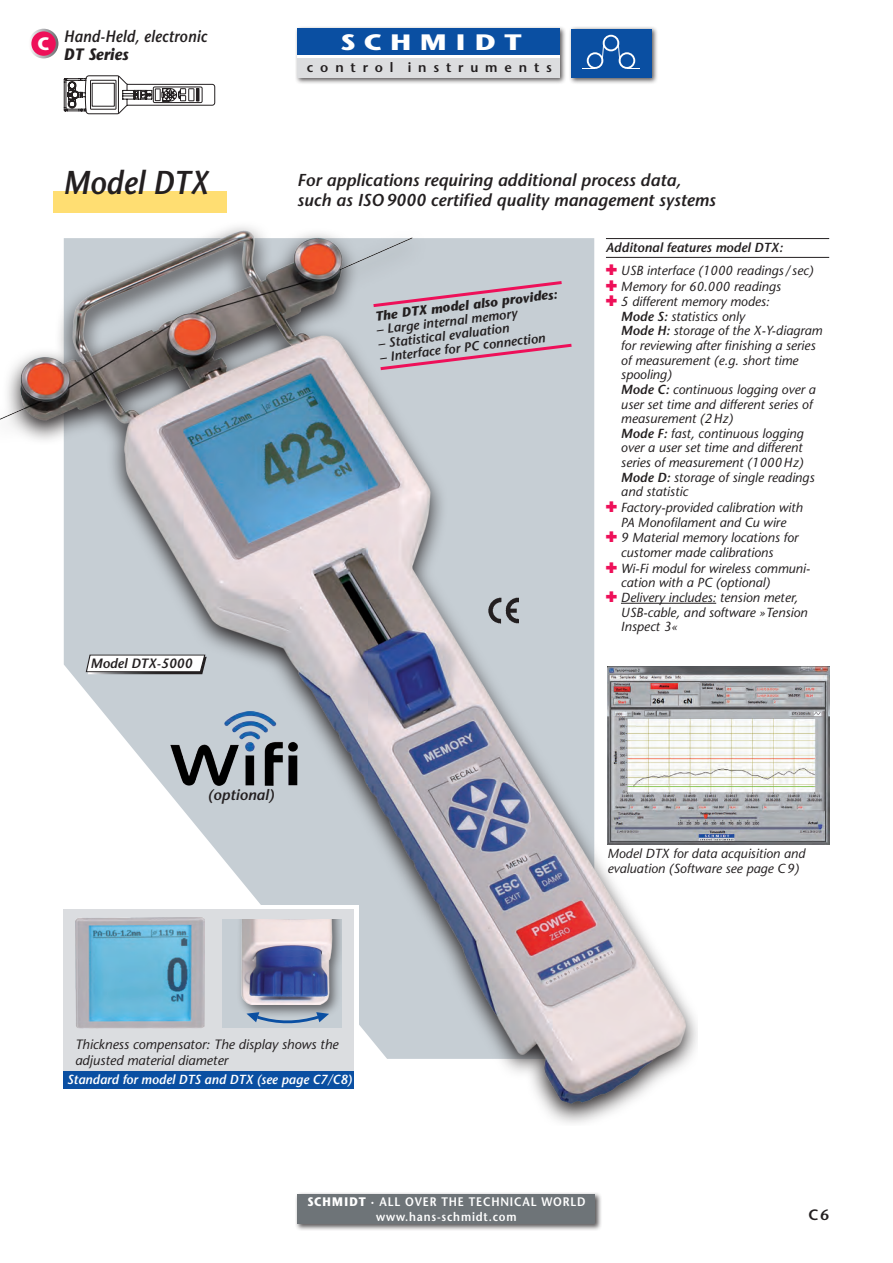
<style>
.page{position:relative;width:893px;height:1263px;background:#fff}
.page>*{position:absolute;margin:0;border:0;box-sizing:border-box;transform-origin:0 0}
.t1{font:italic 600 33px "Stone Sans";color:#231f20;scale:.9 1}
.t2{font:700 22.35px "Stone Sans";color:#fff;scale:1.22 1}
.t3{font:700 18px "Stone Sans";color:#fff}
.t4{font:italic 600 17.25px "Stone Sans";color:#231f20}
.t5{font:italic 600 16.5px "Stone Sans";letter-spacing:.01em;color:#231f20;scale:.9 1}
.t6{font:italic 700 16.5px "Stone Sans";letter-spacing:.01em;color:#231f20;scale:.9 1}
.t7{font:italic 600 15px "Stone Sans";color:#231f20}
.t8{font:600 15px "Stone Sans";color:#231f20}
.Fließtext{font:italic 13.5px "Stone Sans";color:#231f20}
.t9{font:600 13.5px "Stone Sans";color:#231f20}
.t10{font:italic 600 13.5px "Stone Sans";color:#231f20}
.t11{font:italic 13.2px/14.7px "Stone Sans";color:#231f20}
.t12{font:italic 600 13.2px "Stone Sans";color:#231f20}
.t13{font:italic 600 13.2px "Stone Sans";color:#fff;scale:.96 1}
.t14{font:italic 700 13.2px "Stone Sans";color:#231f20}
.t15{font:600 12.3px "Stone Sans";letter-spacing:.075em;color:#fff;scale:.9 1}
.s1{font-weight:600}
.s2{font-weight:700}
</style>
<div class="page">
<img style="left:0;top:231px;width:686px;height:872px">
<svg style="left:29px;top:29px;width:29px;height:29px"></svg>
<div style="left:31px;top:31px;width:25px;height:25px;background:#ee1059;border-radius:50%"></div>
<div style="left:295px;top:1192px;width:307px;height:39px;background:#231f20;opacity:.75"></div>
<div style="left:298px;top:1194px;width:297px;height:30px;background:#6e7478"></div>
<div style="left:295px;top:26px;width:363px;height:58px;background:#231f20;opacity:.75"></div>
<svg style="left:571px;top:29px;width:80px;height:49px"></svg>
<div style="left:298px;top:29px;width:262px;height:49px;background:#fff"></div>
<div style="left:298px;top:29px;width:262px;height:26px;background:#0a4fa2"></div>
<div style="left:298px;top:58px;width:262px;height:20px;background:#dcdddf"></div>
<svg style="left:64px;top:75px;width:151px;height:40px"></svg>
<img style="left:170px;top:711px;width:128px;height:75px">
<img style="left:607px;top:666px;width:222px;height:178px">
<img style="left:489px;top:598px;width:29px;height:25px">
<div style="left:53px;top:191px;width:173px;height:22px;background:#ffde72"></div>
<hr style="left:606px;top:238px;width:223px;height:1px;background:#231f20">
<hr style="left:606px;top:257px;width:223px;height:1px;background:#231f20">
<hr style="left:621px;top:603px;width:95px;height:1px;background:#231f20">
<svg style="left:86px;top:655px;width:121px;height:19px"></svg>
<svg style="left:370px;top:279px;width:195px;height:30px"></svg>
<svg style="left:377px;top:342px;width:198px;height:30px"></svg>
<div style="left:64px;top:1071px;width:290px;height:18px;background:#0a4fa2"></div>
<svg style="left:606px;top:264px;width:11px;height:26px"></svg>
<svg style="left:606px;top:296px;width:11px;height:10px"></svg>
<svg style="left:606px;top:501px;width:11px;height:11px"></svg>
<svg style="left:606px;top:532px;width:11px;height:10px"></svg>
<svg style="left:606px;top:562px;width:11px;height:11px"></svg>
<svg style="left:606px;top:591px;width:11px;height:11px"></svg>
<p class="t3" style="left:37px;top:33px;width:14px">C</p>
<p class="t5" style="left:64px;top:26px;width:161px">Hand-Held, electronic</p>
<p class="t6" style="left:64px;top:44px;width:73px">DT Series</p>
<p class="t2" style="left:340px;top:29px;width:150px">S C HM ID T</p>
<p class="t9" style="left:307px;top:59px;width:246px">c o n t r o l i n s t r u m e n t s</p>
<p class="t1" style="left:63px;top:163px;width:163px">Model DTX</p>
<p class="t4" style="left:297px;top:170px;width:385px">For applications requiring additional process data,</p>
<p class="t4" style="left:297px;top:189px;width:420px">such as ISO9000 certified quality management systems</p>
<p class="t12" style="left:606px;top:239px;width:178px">Additonal features model DTX:</p>
<p class="t11" style="left:621px;top:263px;width:194px">USB interface (1000 readings/sec)</p>
<p class="t11" style="left:621px;top:279px;width:161px">Memory for 60.000 readings</p>
<p class="t11" style="left:621px;top:294px;width:150px">5 different memory modes:</p>
<p class="t11" style="left:621px;top:309px;width:125px"><span class="s1">Mode S:</span> statistics only</p>
<p class="t11" style="left:621px;top:324px;width:203px"><span class="s1">Mode H:</span> storage of the X-Y-diagram</p>
<p class="t11" style="left:621px;top:338px;width:196px">for reviewing after finishing a series</p>
<p class="t11" style="left:621px;top:353px;width:179px">of measurement (e.g. short time</p>
<p class="t11" style="left:621px;top:367px;width:52px">spooling)</p>
<p class="t11" style="left:621px;top:382px;width:196px"><span class="s1">Mode C:</span> continuous logging over a</p>
<p class="t11" style="left:621px;top:397px;width:193px">user set time and different series of</p>
<p class="t11" style="left:621px;top:411px;width:114px">measurement (2Hz)</p>
<p class="t11" style="left:621px;top:426px;width:184px"><span class="s1">Mode F:</span> fast, continuous logging</p>
<p class="t11" style="left:621px;top:441px;width:183px">over a user set time and different</p>
<p class="t11" style="left:621px;top:455px;width:184px">series of measurement (1000Hz)</p>
<p class="t11" style="left:621px;top:470px;width:195px"><span class="s1">Mode D:</span> storage of single readings</p>
<p class="t11" style="left:621px;top:484px;width:68px">and statistic</p>
<p class="t11" style="left:621px;top:500px;width:183px">Factory-provided calibration with</p>
<p class="t11" style="left:621px;top:515px;width:167px">PA Monofilament and Cu wire</p>
<p class="t11" style="left:621px;top:530px;width:179px">9 Material memory locations for</p>
<p class="t11" style="left:621px;top:545px;width:154px">customer made calibrations</p>
<p class="t11" style="left:621px;top:561px;width:191px">Wi-Fi modul for wireless communi&shy;cation with a PC (optional)</p>
<p class="t11" style="left:621px;top:590px;width:179px">Delivery includes: tension meter,</p>
<p class="t11" style="left:621px;top:605px;width:188px">USB-cable, and software »Tension</p>
<p class="t11" style="left:621px;top:619px;width:58px">Inspect 3«</p>
<p class="t10" style="left:90px;top:655px;width:103px">Model DTX-5000</p>
<p class="t14" style="left:374px;top:308px;width:185px;rotate:-7deg">The DTX model also provides:</p>
<p class="t12" style="left:376px;top:322px;width:143px;rotate:-7deg">– Large internal memory</p>
<p class="t12" style="left:378px;top:336px;width:133px;rotate:-7deg">– Statistical evaluation</p>
<p class="t12" style="left:379px;top:350px;width:168px;rotate:-7deg">– Interface for PC connection</p>
<p class="t7" style="left:208px;top:786px;width:68px">(optional)</p>
<p class="t11" style="left:607px;top:846px;width:199px">Model DTX for data acquisition and</p>
<p class="t11" style="left:607px;top:861px;width:193px">evaluation (Software see page C9)</p>
<p class="Fließtext" style="left:75px;top:1036px;width:265px">Thickness compensator: The display shows the</p>
<p class="Fließtext" style="left:75px;top:1052px;width:155px">adjusted material diameter</p>
<p class="t13" style="left:67px;top:1071px;width:298px">Standard for model DTS and DTX (see page C7/C8)</p>
<p class="t15" style="left:307px;top:1194px;width:310px"><span class="s2">SCHMIDT ·</span> ALL OVER THE TECHNICAL WORLD</p>
<p class="t15" style="left:376px;top:1209px;width:158px">www.hans-schmidt.com</p>
<p class="t8" style="left:809px;top:1206px;width:22px">C6</p>
</div>
